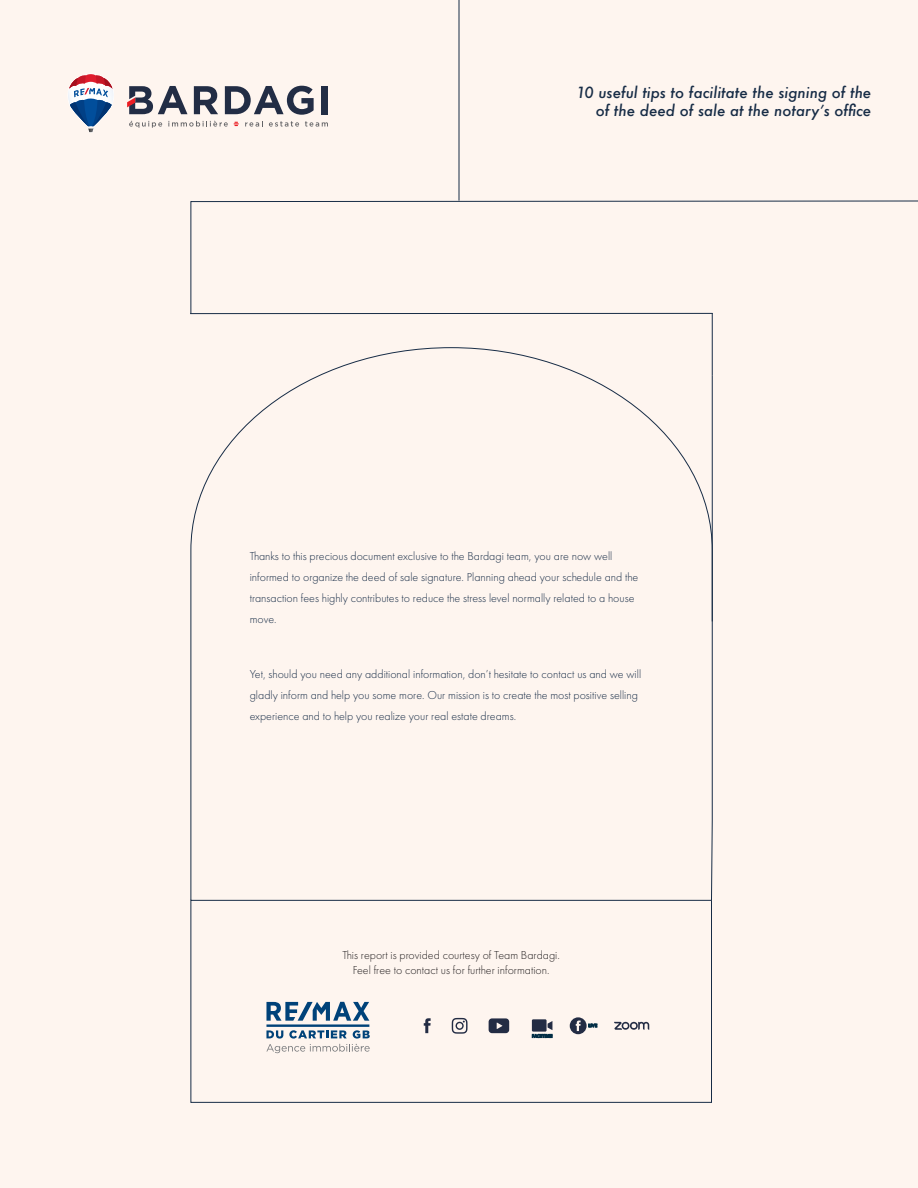
<style>
.page{position:relative;width:918px;height:1188px;background:#fef5ef}
.page>*{position:absolute;margin:0;border:0;box-sizing:border-box;transform-origin:0 0}
.t1{font:italic 500 15px "Futura";color:#172c46}
.t2{font:300 12px/21px "Futura PT";color:#172c46}
.t3{font:300 12px "Futura PT";color:#231f20}
.t4{font:600 4.8px "Futura PT";color:#232c44}
</style>
<div class="page">
<svg style="left:68px;top:74px;width:46px;height:59px"></svg>
<svg style="left:234px;top:122px;width:5px;height:4px"></svg>
<svg style="left:225px;top:86px;width:89px;height:29px"></svg>
<div style="left:322px;top:86px;width:6px;height:28px;background:#222d45"></div>
<svg style="left:127px;top:86px;width:61px;height:28px"></svg>
<svg style="left:129px;top:121px;width:33px;height:7px"></svg>
<svg style="left:168px;top:121px;width:60px;height:6px"></svg>
<svg style="left:245px;top:121px;width:18px;height:6px"></svg>
<svg style="left:269px;top:121px;width:30px;height:6px"></svg>
<svg style="left:305px;top:121px;width:23px;height:6px"></svg>
<svg style="left:194px;top:86px;width:24px;height:28px"></svg>
<div style="left:191px;top:900px;width:521px;height:203px;border:1px solid #172c46"></div>
<svg style="left:614px;top:1022px;width:35px;height:8px"></svg>
<svg style="left:452px;top:1018px;width:16px;height:16px"></svg>
<svg style="left:424px;top:1018px;width:7px;height:15px"></svg>
<svg style="left:570px;top:1017px;width:17px;height:17px"></svg>
<svg style="left:532px;top:1019px;width:20px;height:13px"></svg>
<svg style="left:489px;top:1018px;width:20px;height:15px"></svg>
<svg style="left:266px;top:1002px;width:104px;height:51px"></svg>
<svg style="left:190px;top:200px;width:728px;height:115px"></svg>
<hr style="left:190px;top:313px;width:523px;height:1px;background:#172c46">
<hr style="left:459px;top:0;width:1px;height:201px;background:#172c46">
<hr style="left:712px;top:313px;width:1px;height:62px;background:#172c46">
<svg style="left:190px;top:348px;width:523px;height:553px"></svg>
<hr style="left:712px;top:375px;width:1px;height:246px;background:#172c46">
<p class="t1" style="left:576px;top:82px;width:296px">10 useful tips to facilitate the signing of the</p>
<p class="t1" style="left:596px;top:100px;width:277px">of the deed of sale at the notary’s office</p>
<p class="t2" style="left:250px;top:546px;width:390px">Thanks to this precious document exclusive to the Bardagi team, you are now well informed to organize the deed of sale signature. Planning ahead your schedule and the transaction fees highly contributes to reduce the stress level normally related to a house move.</p>
<p class="t2" style="left:250px;top:664px;width:393px">Yet, should you need any additional information, don’t hesitate to contact us and we will gladly inform and help you some more. Our mission is to create the most positive selling experience and to help you realize your real estate dreams.</p>
<p class="t3" style="left:342px;top:949px;width:219px">This report is provided courtesy of Team Bardagi.</p>
<p class="t3" style="left:353px;top:963px;width:198px">Feel free to contact us for further information.</p>
<p class="t4" style="left:532px;top:1033px;width:22px">FACETIME</p>
<p class="t4" style="left:588px;top:1023px;width:10px">LIVE</p>
</div>
